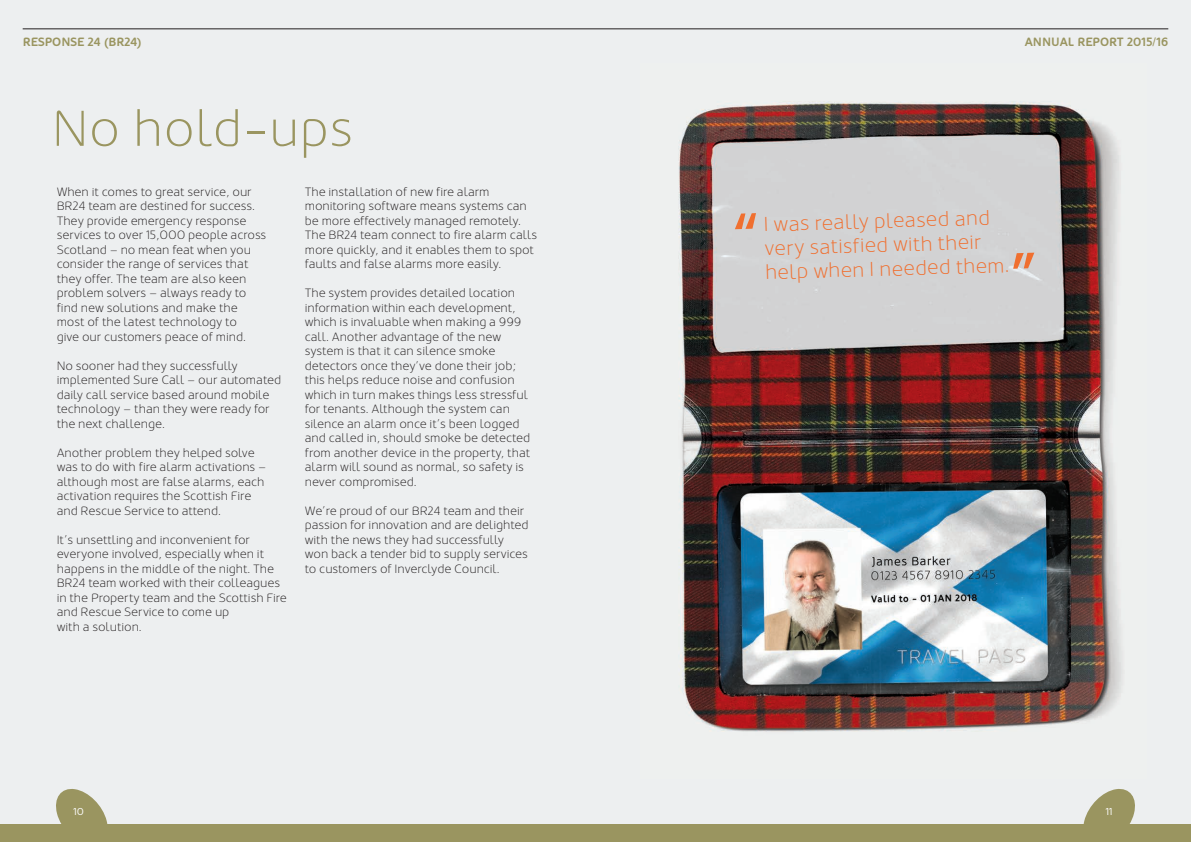
<style>
.page{position:relative;width:1191px;height:842px;background:#edeff0}
.page>*{position:absolute;margin:0;border:0;box-sizing:border-box;transform-origin:0 0}
.t1{font:300 50px "Oblik";color:#9a9560}
.t2{font:300 20px/24px "Oblik";color:#f06f2f}
.t3{font:300 12px/14.5px "Oblik";letter-spacing:-.01em;color:#231f20}
.t4{font:700 12px "Oblik";color:#9a9560}
.t5{font:10px "Oblik";color:#fff}
</style>
<div class="page">
<img style="left:679px;top:101px;width:444px;height:631px">
<div style="left:0;top:825px;width:1191px;height:17px;background:#9a9560"></div>
<svg style="left:53px;top:789px;width:55px;height:36px"></svg>
<hr style="left:23px;top:29px;width:1145px;height:1px;background:#231f20">
<svg style="left:1083px;top:789px;width:54px;height:36px"></svg>
<div style="left:1105px;top:808px;width:23px;height:23px;background:#9a9560"></div>
<svg style="left:734px;top:213px;width:22px;height:16px"></svg>
<svg style="left:1012px;top:253px;width:22px;height:16px"></svg>
<p class="t4" style="left:23px;top:35px;width:120px">RESPONSE 24 (BR24)</p>
<h1 class="t1" style="left:52px;top:100px;width:303px">No hold-ups</h1>
<p class="t3" style="left:57px;top:185px;width:211px">When it comes to great service, our BR24 team are destined for success.<br>They provide emergency response services to over 15,000 people across Scotland – no mean feat when you consider the range of services that they offer. The team are also keen problem solvers – always ready to find new solutions and make the most of the latest technology to<br>give our customers peace of mind.</p>
<p class="t3" style="left:57px;top:359px;width:226px">No sooner had they successfully implemented Sure Call – our automated daily call service based around mobile technology – than they were ready for the next challenge.</p>
<p class="t3" style="left:57px;top:446px;width:211px">Another problem they helped solve was to do with fire alarm activations – although most are false alarms, each activation requires the Scottish Fire and Rescue Service to attend.</p>
<p class="t3" style="left:57px;top:533px;width:232px">It’s unsettling and inconvenient for everyone involved, especially when it happens in the middle of the night. The BR24 team worked with their colleagues in the Property team and the Scottish Fire and Rescue Service to come up<br>with a solution.</p>
<p class="t3" style="left:305px;top:185px;width:234px">The installation of new fire alarm monitoring software means systems can be more effectively managed remotely.<br>The BR24 team connect to fire alarm calls more quickly, and it enables them to spot faults and false alarms more easily.</p>
<p class="t3" style="left:305px;top:286px;width:227px">The system provides detailed location information within each development, which is invaluable when making a 999 call. Another advantage of the new system is that it can silence smoke detectors once they’ve done their job; this helps reduce noise and confusion which in turn makes things less stressful for tenants. Although the system can silence an alarm once it’s been logged and called in, should smoke be detected from another device in the property, that alarm will sound as normal, so safety is never compromised.</p>
<p class="t3" style="left:305px;top:503px;width:225px">We’re proud of our BR24 team and their passion for innovation and are delighted with the news they had successfully won back a tender bid to supply services to customers of Inverclyde Council.</p>
<p class="t5" style="left:73px;top:806px;width:12px">10</p>
<p class="t4" style="left:1024px;top:35px;width:145px">ANNUAL REPORT 2015/16</p>
<h2 class="t2" style="left:763px;top:213px;width:246px;rotate:-2deg">I was really pleased and very satisfied with their help when I needed them.</h2>
<p class="t5" style="left:1105px;top:806px;width:9px">11</p>
</div>
